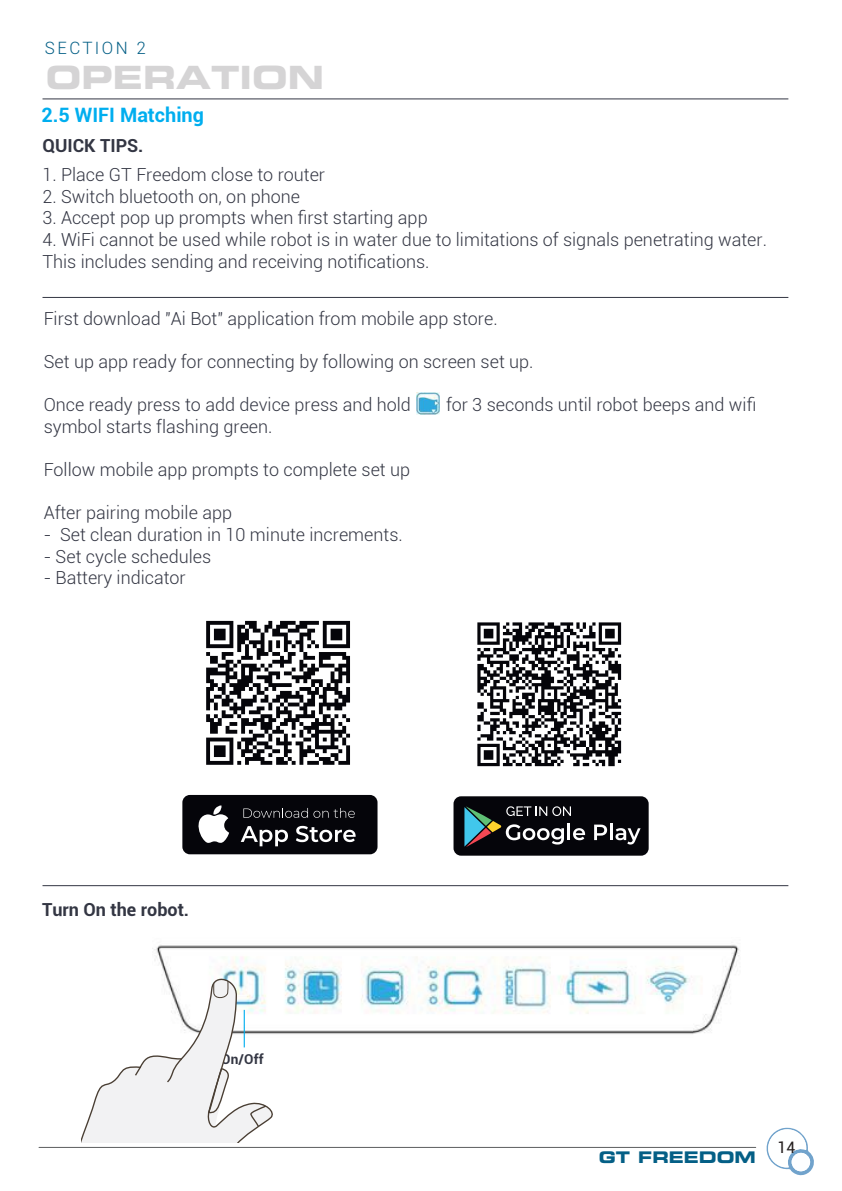
<style>
.page{position:relative;width:842px;height:1191px;background:#fff}
.page>*{position:absolute;margin:0;border:0;box-sizing:border-box;transform-origin:0 0}
.t1{font:32px "Eurostile LT Std Bold Ex 2";color:#d5d4d5}
.t2{font:700 19.8px "Roboto";color:#00aeef}
.t3{font:300 18px/21.6px "Roboto";color:#333643}
.t4{font:700 18px "Roboto";color:#333643}
.t5{font:300 17px "Roboto";letter-spacing:.14em;color:#045f86}
.t6{font:16px "Eurostile LT Std Bold Ex 2";color:#045f86}
.t7{font:15.8px "Roboto";color:#241f1f}
.t8{font:700 13.6px "Roboto";color:#333643}
</style>
<div class="page">
<hr style="left:43px;top:99px;width:745px;height:1px;background:#333643">
<hr style="left:43px;top:885px;width:745px;height:1px;background:#333643">
<hr style="left:43px;top:297px;width:745px;height:1px;background:#333643">
<div style="left:182px;top:795px;width:195px;height:59px;background:#05050a;border-radius:8px"></div>
<svg style="left:198px;top:805px;width:31px;height:38px"></svg>
<svg style="left:243px;top:808px;width:112px;height:10px"></svg>
<svg style="left:241px;top:826px;width:47px;height:20px"></svg>
<svg style="left:296px;top:826px;width:60px;height:16px"></svg>
<svg style="left:206px;top:621px;width:144px;height:144px"></svg>
<div style="left:453px;top:796px;width:196px;height:59px;background:#05050a;border-radius:8px"></div>
<svg style="left:594px;top:824px;width:13px;height:16px"></svg>
<hr style="left:610px;top:823px;width:3px;height:17px;background:#fff">
<svg style="left:615px;top:828px;width:26px;height:16px"></svg>
<svg style="left:464px;top:806px;width:121px;height:41px"></svg>
<svg style="left:477px;top:622px;width:144px;height:144px"></svg>
<svg style="left:766px;top:1127px;width:48px;height:48px"></svg>
<div style="left:792px;top:1152px;width:18px;height:19px;background:#fdfeff;border-radius:50%"></div>
<hr style="left:39px;top:1147px;width:717px;height:1px;background:#5b5d5f">
<img style="left:152px;top:945px;width:587px;height:89px">
<svg style="left:81px;top:972px;width:197px;height:170px"></svg>
<img style="left:417px;top:393px;width:22px;height:22px">
<p class="t5" style="left:45px;top:36px;width:102px">SECTION 2</p>
<h1 class="t1" style="left:46px;top:55px;width:280px">OPERATION</h1>
<p class="t2" style="left:41px;top:101px;width:164px">2.5 WIFI Matching</p>
<p class="t4" style="left:42px;top:133px;width:103px">QUICK TIPS.</p>
<p class="t3" style="left:42px;top:163px;width:284px">1. Place GT Freedom close to router</p>
<p class="t3" style="left:42px;top:185px;width:259px">2. Switch bluetooth on, on phone</p>
<p class="t3" style="left:42px;top:207px;width:387px">3. Accept pop up prompts when first starting app</p>
<p class="t3" style="left:42px;top:228px;width:726px">4. WiFi cannot be used while robot is in water due to limitations of signals penetrating water.<br>This includes sending and receiving notifications.</p>
<p class="t3" style="left:44px;top:307px;width:455px">First download "Ai Bot" application from mobile app store.</p>
<p class="t3" style="left:44px;top:350px;width:491px">Set up app ready for connecting by following on screen set up.</p>
<p class="t3" style="left:44px;top:393px;width:369px">Once ready press to add device press and hold</p>
<p class="t3" style="left:446px;top:393px;width:312px">for 3 seconds until robot beeps and wifi</p>
<p class="t3" style="left:44px;top:415px;width:230px">symbol starts flashing green.</p>
<p class="t3" style="left:44px;top:458px;width:368px">Follow mobile app prompts to complete set up</p>
<p class="t3" style="left:44px;top:501px;width:190px">After pairing mobile app</p>
<p class="t3" style="left:44px;top:523px;width:361px">- Set clean duration in 10 minute increments.</p>
<p class="t3" style="left:44px;top:544px;width:169px">- Set cycle schedules</p>
<p class="t3" style="left:44px;top:566px;width:144px">- Battery indicator</p>
<p class="t4" style="left:42px;top:897px;width:149px">Turn On the robot.</p>
<p class="t8" style="left:221px;top:1049px;width:44px">On/Off</p>
<p class="t6" style="left:599px;top:1146px;width:158px">GT FREEDOM</p>
<p class="t7" style="left:777px;top:1136px;width:20px">14</p>
</div>
